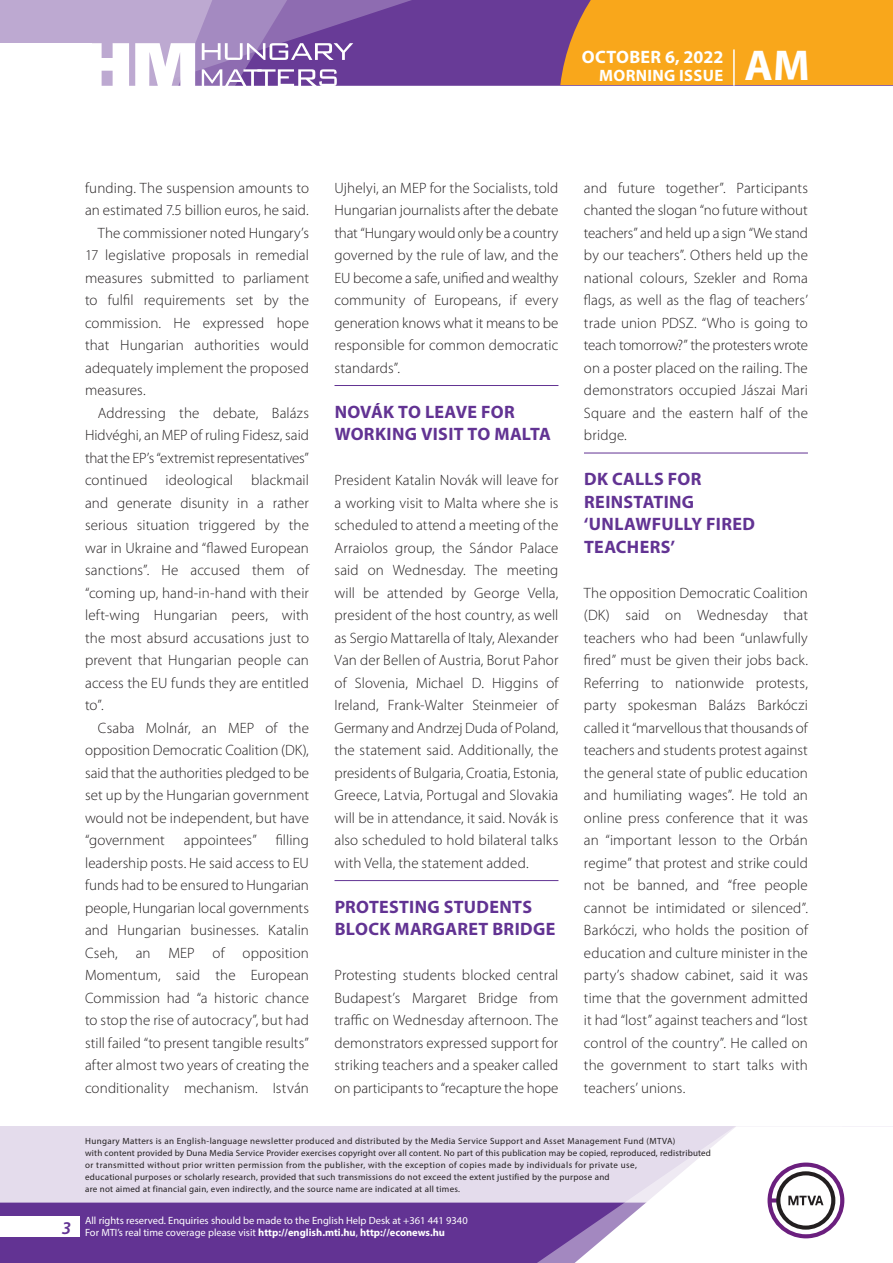
<style>
.page{position:relative;width:893px;height:1263px;background:#fff}
.page>*{position:absolute;margin:0;border:0;box-sizing:border-box;transform-origin:0 0}
.t1{font:700 43.35px "Myriad Pro";color:#fff}
._01_cimsor{font:700 18px/22.5px "Myriad Pro";letter-spacing:.02em;color:#623393}
.t2{font:700 18px "Myriad Pro";letter-spacing:.02em;color:#fff}
.t3{font:italic 600 18px "Myriad Pro";color:#623393}
.t4{font:700 16.5px "Myriad Pro";letter-spacing:.02em;color:#fff}
._03_kenyer_szöveg-1{font:300 15px/22.5px "Myriad Pro";letter-spacing:.005em;color:#231f20;text-align:justify}
._03_kenyer_szöveg-2{font:300 15px/22.5px "Myriad Pro";letter-spacing:.005em;color:#231f20;text-align:justify}
.t5{font:10.5px/12px "Myriad Pro";color:#fff}
.t6{font:9px/12px "Myriad Pro";letter-spacing:.03em;color:#231f20}
.s1{font-weight:700}
</style>
<div class="page">
<div style="left:0;top:1126px;width:893px;height:137px;background:#e4dcec"></div>
<div style="left:0;top:1202px;width:506px;height:61px;background:#623393"></div>
<svg style="left:506px;top:1202px;width:69px;height:61px;background:#6b3e99"></svg>
<svg style="left:575px;top:1126px;width:318px;height:137px"></svg>
<div style="left:0;top:1216px;width:79px;height:20px;background:#fff"></div>
<div style="left:0;top:0;width:893px;height:85px;background:#683b97"></div>
<div style="left:560px;top:0;width:333px;height:85px;background:#f9a71b"></div>
<hr style="left:733px;top:49px;width:2px;height:37px;background:#fff">
<svg style="left:0;top:0;width:479px;height:86px"></svg>
<hr style="left:334px;top:385px;width:224px;height:1px;background:#623393">
<hr style="left:334px;top:880px;width:224px;height:1px;background:#623393">
<hr style="left:584px;top:453px;width:224px;height:1px;background:#623393">
<p class="t2" style="left:582px;top:45px;width:143px">OCTOBER 6, 2022</p>
<p class="t4" style="left:599px;top:65px;width:125px">MORNING ISSUE</p>
<h1 class="t1" style="left:745px;top:37px;width:67px">AM</h1>
<p class="_03_kenyer_szöveg-2" style="left:85px;top:176px;width:225px">funding. The suspension amounts to an estimated 7.5 billion euros, he said.</p>
<p class="_03_kenyer_szöveg-2" style="left:85px;top:221px;width:225px;text-indent:13px">The commissioner noted Hungary’s 17 legislative proposals in remedial measures submitted to parliament to fulfil requirements set by the commission. He expressed hope that Hungarian authorities would adequately implement the proposed measures.</p>
<p class="_03_kenyer_szöveg-2" style="left:85px;top:401px;width:225px;text-indent:13px">Addressing the debate, Balázs Hidvéghi, an MEP of ruling Fidesz, said that the EP’s “extremist representatives” continued ideological blackmail and generate disunity in a rather serious situation triggered by the war in Ukraine and “flawed European sanctions”. He accused them of “coming up, hand-in-hand with their left-wing Hungarian peers, with the most absurd accusations just to prevent that Hungarian people can access the EU funds they are entitled to”.</p>
<p class="_03_kenyer_szöveg-2" style="left:85px;top:716px;width:225px;text-indent:13px">Csaba Molnár, an MEP of the opposition Democratic Coalition (DK), said that the authorities pledged to be set up by the Hungarian government would not be independent, but have “government</p>
<p class="_03_kenyer_szöveg-2" style="left:85px;top:829px;width:225px;text-indent:191px">filling leadership posts. He said access to EU funds had to be ensured to Hungarian people, Hungarian local governments and Hungarian businesses. Katalin Cseh, an MEP of opposition Momentum, said the European Commission had “a historic chance to stop the rise of autocracy”, but had still failed “to present tangible results” after almost two years of creating the conditionality mechanism. István</p>
<p class="_03_kenyer_szöveg-2" style="left:184px;top:829px;width:74px">appointees”</p>
<p class="_03_kenyer_szöveg-2" style="left:334px;top:176px;width:225px">Ujhelyi, an MEP for the Socialists, told Hungarian journalists after the debate that “Hungary would only be a country governed by the rule of law, and the EU become a safe, unified and wealthy community of Europeans, if every generation knows what it means to be responsible for common democratic standards”.</p>
<p class="_01_cimsor" style="left:335px;top:400px;width:218px">NOVÁK TO LEAVE FOR<br>WORKING VISIT TO MALTA</p>
<p class="_03_kenyer_szöveg-1" style="left:334px;top:469px;width:225px">President Katalin Novák will leave for a working visit to Malta where she is scheduled to attend a meeting of the Arraiolos group, the Sándor Palace said on Wednesday. The meeting will be attended by George Vella, president of the host country, as well as Sergio Mattarella of Italy, Alexander Van der Bellen of Austria, Borut Pahor of Slovenia, Michael D. Higgins of Ireland, Frank-Walter Steinmeier of Germany and Andrzej Duda of Poland, the statement said. Additionally, the presidents of Bulgaria, Croatia, Estonia, Greece, Latvia, Portugal and Slovakia will be in attendance, it said. Novák is also scheduled to hold bilateral talks with Vella, the statement added.</p>
<p class="_01_cimsor" style="left:335px;top:895px;width:222px">PROTESTING STUDENTS<br>BLOCK MARGARET BRIDGE</p>
<p class="_03_kenyer_szöveg-1" style="left:334px;top:964px;width:225px">Protesting students blocked central Budapest’s Margaret Bridge from traffic on Wednesday afternoon. The demonstrators expressed support for striking teachers and a speaker called on participants to “recapture the hope</p>
<p class="_03_kenyer_szöveg-1" style="left:584px;top:176px;width:225px">and future together”. Participants chanted the slogan “no future without teachers” and held up a sign “We stand by our teachers”. Others held up the national colours, Szekler and Roma flags, as well as the flag of teachers’ trade union PDSZ. “Who is going to teach tomorrow?” the protesters wrote on a poster placed on the railing. The demonstrators occupied Jászai Mari Square and the eastern half of the bridge.</p>
<p class="_01_cimsor" style="left:584px;top:467px;width:173px">DK CALLS FOR<br>REINSTATING ‘UNLAWFULLY FIRED<br>TEACHERS’</p>
<p class="_03_kenyer_szöveg-1" style="left:584px;top:581px;width:225px">The opposition Democratic Coalition (DK) said on Wednesday that teachers who had been “unlawfully fired” must be given their jobs back.<br>Referring to nationwide protests, party spokesman Balázs Barkóczi called it “marvellous that thousands of teachers and students protest against the general state of public education and humiliating wages”. He told an online press conference that it was an “important lesson to the Orbán regime” that protest and strike could not be banned, and “free people cannot be intimidated or silenced”.<br>Barkóczi, who holds the position of education and culture minister in the party’s shadow cabinet, said it was time that the government admitted it had “lost” against teachers and “lost control of the country”. He called on the government to start talks with teachers’ unions.</p>
<p class="t3" style="left:62px;top:1217px;width:11px">3</p>
<p class="t6" style="left:85px;top:1134px;width:627px">Hungary Matters is an English-language newsletter produced and distributed by the Media Service Support and Asset Management Fund (MTVA)<br>with content provided by Duna Media Service Provider exercises copyright over all content. No part of this publication may be copied, reproduced, redistributed or transmitted without prior written permission from the publisher, with the exception of copies made by individuals for private use,<br>educational purposes or scholarly research, provided that such transmissions do not exceed the extent justified by the purpose and<br>are not aimed at financial gain, even indirectly, and the source name are indicated at all times.</p>
<p class="t5" style="left:85px;top:1214px;width:384px">All rights reserved. Enquiries should be made to the English Help Desk at +361 441 9340<br>For MTI’s real time coverage please visit <span class="s1">http://english.mti.hu</span>, <span class="s1">http://econews.hu</span></p>
</div>
